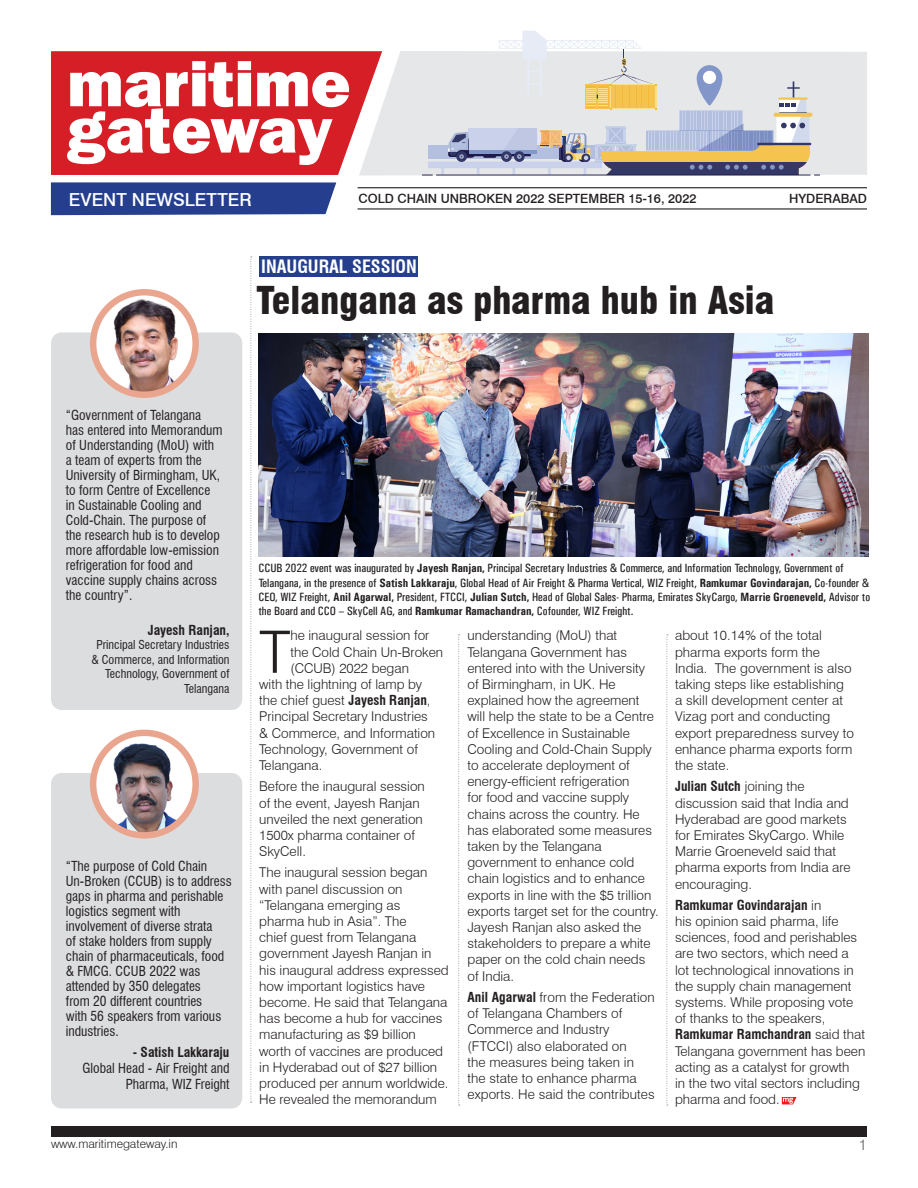
<style>
.page{position:relative;width:918px;height:1188px;background:#fff}
.page>*{position:absolute;margin:0;border:0;box-sizing:border-box;transform-origin:0 0}
.t1{font:300 58.5px "Swiss 721 BT";color:#231f20}
.t2{font:900 condensed 37.5px "Swiss 721 BT";color:#231f20}
.text{font:700 condensed 18px "Swiss 721 BT";color:#fff}
.t3{font:500 18px "Swiss 721 BT";color:#fff}
.t4{font:300 15px "Swiss 721 BT";color:#636366}
.t5{font:300 13.5px/16.2px "Swiss 721 BT";color:#231f20}
.t6{font:condensed 13.5px/15px "Swiss 721 BT";color:#231f20}
.t7{font:700 condensed 13.5px "Swiss 721 BT";color:#231f20}
.t8{font:500 12.75px "Swiss 721 BT";color:#231f20}
.t9{font:12px/14.4px "Univers Condensed";color:#231f20}
.t10{font:condensed 12px/14.4px "Swiss 721 BT";color:#231f20;text-align:right}
.t11{font:300 12px "Swiss 721 BT";color:#231f20}
.s1{font-weight:700}
.s2{font-weight:700;font-stretch:condensed}
</style>
<div class="page">
<div style="left:51px;top:1126px;width:816px;height:11px;background:#231f20"></div>
<svg style="left:51px;top:182px;width:285px;height:33px;background:#2e4792"></svg>
<hr style="left:358px;top:208px;width:509px;height:2px;background:#231f20">
<hr style="left:358px;top:187px;width:509px;height:1px;background:#231f20">
<svg style="left:51px;top:51px;width:308px;height:124px"></svg>
<svg style="left:250px;top:256px;width:2px;height:847px"></svg>
<svg style="left:359px;top:51px;width:508px;height:124px;background:#e8dfe1"></svg>
<svg style="left:422px;top:31px;width:398px;height:145px;background:#d5d4d4"></svg>
<div style="left:51px;top:773px;width:191px;height:336px;background:#dcdddf;border-radius:11px"></div>
<svg style="left:93px;top:733px;width:103px;height:102px"></svg>
<img style="left:99px;top:743px;width:90px;height:89px">
<div style="left:90px;top:730px;width:109px;height:109px;border:6px solid #eaa58e;border-radius:50%"></div>
<div style="left:51px;top:332px;width:191px;height:378px;background:#dcdddf;border-radius:11px"></div>
<img style="left:93px;top:292px;width:103px;height:103px;border-radius:51px">
<div style="left:90px;top:289px;width:109px;height:109px;border:6px solid #eaa58e;border-radius:50%"></div>
<svg style="left:667px;top:635px;width:1px;height:471px"></svg>
<svg style="left:458px;top:635px;width:2px;height:471px"></svg>
<img style="left:258px;top:333px;width:610px;height:224px">
<div style="left:260px;top:256px;width:158px;height:21px;background:#253f8e"></div>
<svg style="left:782px;top:1097px;width:14px;height:7px"></svg>
<p class="t3" style="left:69px;top:188px;width:184px">EVENT NEWSLETTER</p>
<p class="t8" style="left:358px;top:191px;width:340px">COLD CHAIN UNBROKEN 2022 SEPTEMBER 15-16, 2022</p>
<p class="t8" style="left:789px;top:191px;width:79px">HYDERABAD</p>
<p class="text" style="left:261px;top:256px;width:157px">INAUGURAL SESSION</p>
<p class="t2" style="left:256px;top:278px;width:519px">Telangana as pharma hub in Asia</p>
<p class="t6" style="left:66px;top:407px;width:158px">“Government of Telangana has entered into Memorandum of Understanding (MoU) with a team of experts from the<br>University of Birmingham, UK, to form Centre of Excellence in Sustainable Cooling and<br>Cold-Chain. The purpose of the research hub is to develop more affordable low-emission refrigeration for food and vaccine supply chains across the country”.</p>
<p class="t7" style="left:148px;top:622px;width:83px">Jayesh Ranjan,</p>
<p class="t10" style="left:91px;top:638px;width:140px">Principal Secretary Industries &amp; Commerce, and Information<br>Technology, Government of<br>Telangana</p>
<p class="t6" style="left:66px;top:859px;width:167px">“The purpose of Cold Chain<br>Un-Broken (CCUB) is to address gaps in pharma and perishable logistics segment with involvement of diverse strata<br>of stake holders from supply chain of pharmaceuticals, food &amp; FMCG. CCUB 2022 was attended by 350 delegates<br>from 20 different countries<br>with 56 speakers from various industries.</p>
<p class="t6" style="left:83px;top:1044px;width:148px;line-height:16.2px;text-align:right"><span class="s1">- Satish Lakkaraju<br></span>Global Head - Air Freight and<br>Pharma, WIZ Freight</p>
<p class="t9" style="left:258px;top:561px;width:613px">CCUB 2022 event was inaugurated by <span class="s1">Jayesh Ranjan,</span> Principal Secretary Industries &amp; Commerce, and Information Technology, Government of Telangana, in the presence of <span class="s1">Satish Lakkaraju</span>, Global Head of Air Freight &amp; Pharma Vertical, WIZ Freight, <span class="s1">Ramkumar Govindarajan,</span> Co-founder &amp; CEO, WIZ Freight, <span class="s1">Anil Agarwal,</span> President, FTCCI, <span class="s1">Julian Sutch,</span> Head of Global Sales- Pharma, Emirates SkyCargo, <span class="s1">Marrie Groeneveld,</span> Advisor to the Board and CCO – SkyCell AG, and <span class="s1">Ramkumar Ramachandran,</span> Cofounder, WIZ Freight.</p>
<p class="t1" style="left:259px;top:616px;width:33px">T</p>
<p class="t5" style="left:290px;top:627px;width:141px">he inaugural session for</p>
<p class="t5" style="left:290px;top:644px;width:154px">the Cold Chain Un-Broken</p>
<p class="t5" style="left:290px;top:660px;width:120px">(CCUB) 2022 began</p>
<p class="t5" style="left:259px;top:676px;width:164px">with the lightning of lamp by</p>
<p class="t5" style="left:259px;top:692px;width:173px">the chief guest <span class="s2">Jayesh Ranjan</span>,</p>
<p class="t5" style="left:259px;top:708px;width:170px">Principal Secretary Industries</p>
<p class="t5" style="left:259px;top:725px;width:177px">&amp; Commerce, and Information</p>
<p class="t5" style="left:259px;top:741px;width:160px">Technology, Government of</p>
<p class="t5" style="left:259px;top:757px;width:64px">Telangana.</p>
<p class="t5" style="left:259px;top:778px;width:167px">Before the inaugural session of the event, Jayesh Ranjan unveiled the next generation<br>1500x pharma container of<br>SkyCell.</p>
<p class="t5" style="left:259px;top:864px;width:191px">The inaugural session began with panel discussion on “Telangana emerging as pharma hub in Asia”. The<br>chief guest from Telangana government Jayesh Ranjan in his inaugural address expressed how important logistics have become. He said that Telangana has become a hub for vaccines manufacturing as $9 billion worth of vaccines are produced in Hyderabad out of $27 billion produced per annum worldwide.<br>He revealed the memorandum</p>
<p class="t5" style="left:468px;top:627px;width:193px">understanding (MoU) that<br>Telangana Government has entered into with the University of Birmingham, in UK. He explained how the agreement will help the state to be a Centre of Excellence in Sustainable<br>Cooling and Cold-Chain Supply to accelerate deployment of energy-efficient refrigeration<br>for food and vaccine supply chains across the country. He has elaborated some measures taken by the Telangana government to enhance cold chain logistics and to enhance exports in line with the $5 trillion exports target set for the country.<br>Jayesh Ranjan also asked the stakeholders to prepare a white paper on the cold chain needs of India.</p>
<p class="t5" style="left:468px;top:989px;width:189px"><span class="s2">Anil Agarwal</span> from the Federation of Telangana Chambers of<br>Commerce and Industry (FTCCI) also elaborated on<br>the measures being taken in the state to enhance pharma exports. He said the contributes</p>
<p class="t5" style="left:675px;top:627px;width:180px">about 10.14% of the total pharma exports form the<br>India. The government is also taking steps like establishing a skill development center at<br>Vizag port and conducting export preparedness survey to enhance pharma exports form the state.</p>
<p class="t5" style="left:675px;top:778px;width:177px"><span class="s2">Julian Sutch</span> joining the discussion said that India and<br>Hyderabad are good markets for Emirates SkyCargo. While<br>Marrie Groeneveld said that pharma exports from India are encouraging.</p>
<p class="t5" style="left:675px;top:897px;width:192px"><span class="s2">Ramkumar Govindarajan</span> in<br>his opinion said pharma, life sciences, food and perishables are two sectors, which need a lot technological innovations in the supply chain management systems. While proposing vote of thanks to the speakers,<br><span class="s2">Ramkumar Ramchandran</span> said that<br>Telangana government has been acting as a catalyst for growth<br>in the two vital sectors including pharma and food.</p>
<p class="t11" style="left:51px;top:1136px;width:128px">www.maritimegateway.in</p>
<p class="t4" style="left:859px;top:1135px;width:9px">1</p>
</div>
